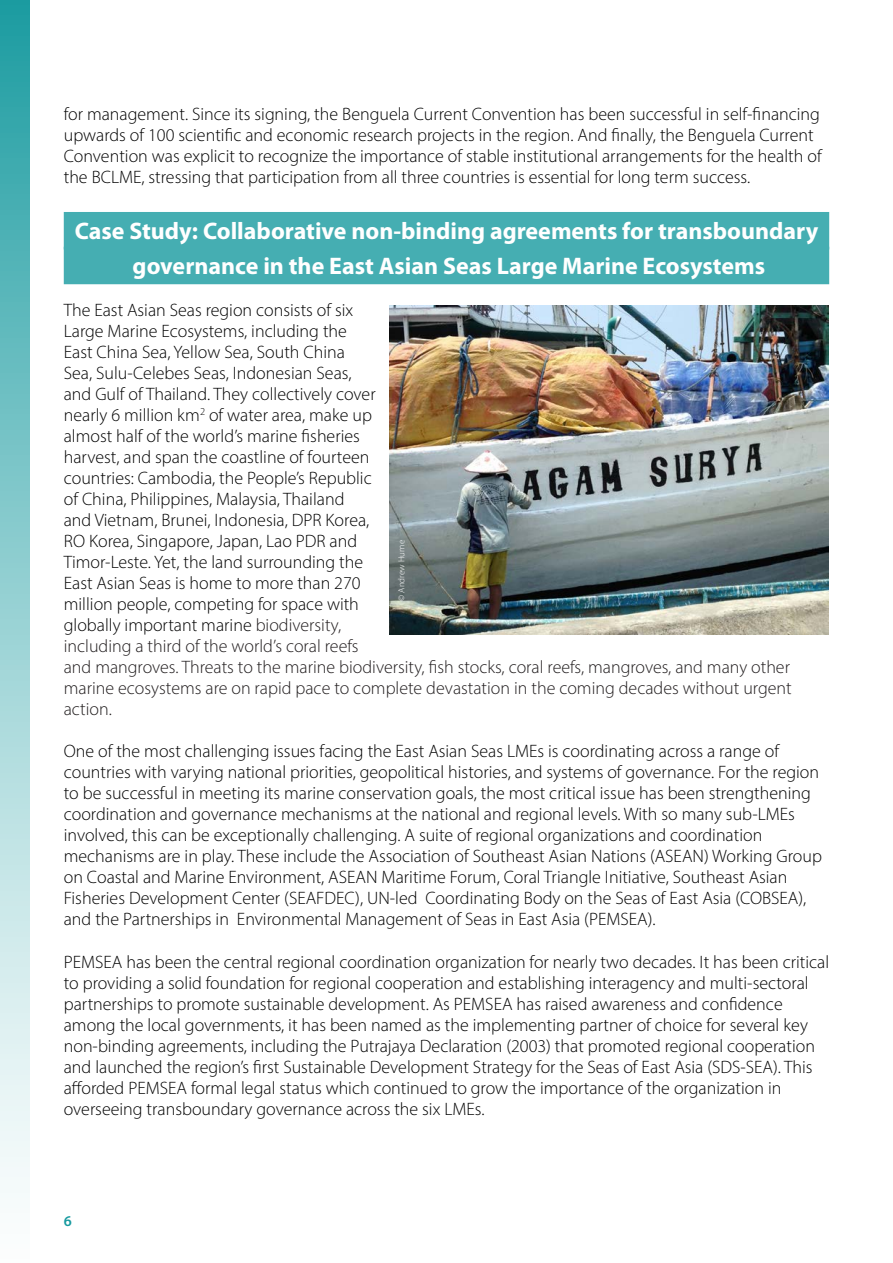
<style>
.page{position:relative;width:893px;height:1263px;background:#fff}
.page>*{position:absolute;margin:0;border:0;box-sizing:border-box;transform-origin:0 0}
.t1{font:700 24px/34.8px "Myriad Pro";color:#fff;text-align:center}
.t2{font:300 18px/21px "Myriad Pro";color:#000}
.t3{font:600 15px "Myriad Pro";color:#179a9f}
.t4{font:300 9px "Myriad Pro";color:#fff}
.s1{color:#211d1e}
</style>
<div class="page">
<div style="left:0;top:0;width:30px;height:1263px;background:linear-gradient(to bottom,#239fa4,#fff)"></div>
<div style="left:64px;top:212px;width:765px;height:37px;background:#45aeb2"></div>
<div style="left:64px;top:247px;width:765px;height:37px;background:#45aeb2"></div>
<img style="left:390px;top:306px;width:438px;height:329px">
<p class="t2" style="left:64px;top:103px;width:759px">for management. Since its signing, the Benguela Current Convention has been successful in self-financing upwards of 100 scientific and economic research projects in the region. And finally, the Benguela Current Convention was explicit to recognize the importance of stable institutional arrangements for the health of the BCLME, stressing that participation from all three countries is essential for long term success.</p>
<h1 class="t1" style="left:75px;top:213px;width:745px">Case Study: Collaborative non-binding agreements for transboundary governance in the East Asian Seas Large Marine Ecosystems</h1>
<p class="t2" style="left:64px;top:299px;width:729px">The East Asian Seas region consists of six<br>Large Marine Ecosystems, including the<br>East China Sea, Yellow Sea, South China<br>Sea, Sulu-Celebes Seas, Indonesian Seas,<br>and Gulf of Thailand. They collectively cover<br>nearly 6 million km<sup>2</sup> of water area, make up<br>almost half of the world’s marine fisheries<br>harvest, and span the coastline of fourteen<br>countries: Cambodia, the People’s Republic<br>of China, Philippines, Malaysia, Thailand<br>and Vietnam, Brunei, Indonesia, DPR Korea,<br>RO Korea, Singapore, Japan, Lao PDR and<br>Timor-Leste. Yet, the land surrounding the<br>East Asian Seas is home to more than 270<br>million people, competing for space with<br>globally important marine <span class="s1">biodiversity,<br>including a third of the world’s coral reefs<br>and mangroves. Threats to the marine biodiversity, fish stocks, coral reefs, mangroves, and many other marine ecosystems are on rapid pace to complete devastation in the coming decades without urgent action.</span></p>
<p class="t2" style="left:64px;top:741px;width:760px">One of the most challenging issues facing the East Asian Seas LMEs is coordinating across a range of countries with varying national priorities, geopolitical histories, and systems of governance. For the region to be successful in meeting its marine conservation goals, the most critical issue has been strengthening coordination and governance mechanisms at the national and regional levels. With so many sub-LMEs involved, this can be exceptionally challenging. A suite of regional organizations and coordination mechanisms are in play. These include the Association of Southeast Asian Nations (ASEAN) Working Group on Coastal and Marine Environment, ASEAN Maritime Forum, Coral Triangle Initiative, Southeast Asian Fisheries Development Center (SEAFDEC), UN-led Coordinating Body on the Seas of East Asia (COBSEA), and the Partnerships in Environmental Management of Seas in East Asia (PEMSEA).</p>
<p class="t2" style="left:64px;top:951px;width:767px">PEMSEA has been the central regional coordination organization for nearly two decades. It has been critical to providing a solid foundation for regional cooperation and establishing interagency and multi-sectoral partnerships to promote sustainable development. As PEMSEA has raised awareness and confidence among the local governments, it has been named as the implementing partner of choice for several key non-binding agreements, including the Putrajaya Declaration (2003) that promoted regional cooperation and launched the region’s first Sustainable Development Strategy for the Seas of East Asia (SDS-SEA). This afforded PEMSEA formal legal status which continued to grow the importance of the organization in overseeing transboundary governance across the six LMEs.</p>
<p class="t4" style="left:396px;top:601px;width:62px;rotate:-90deg">© Andrew Hume</p>
<p class="t3" style="left:64px;top:1211px;width:10px">6</p>
</div>
